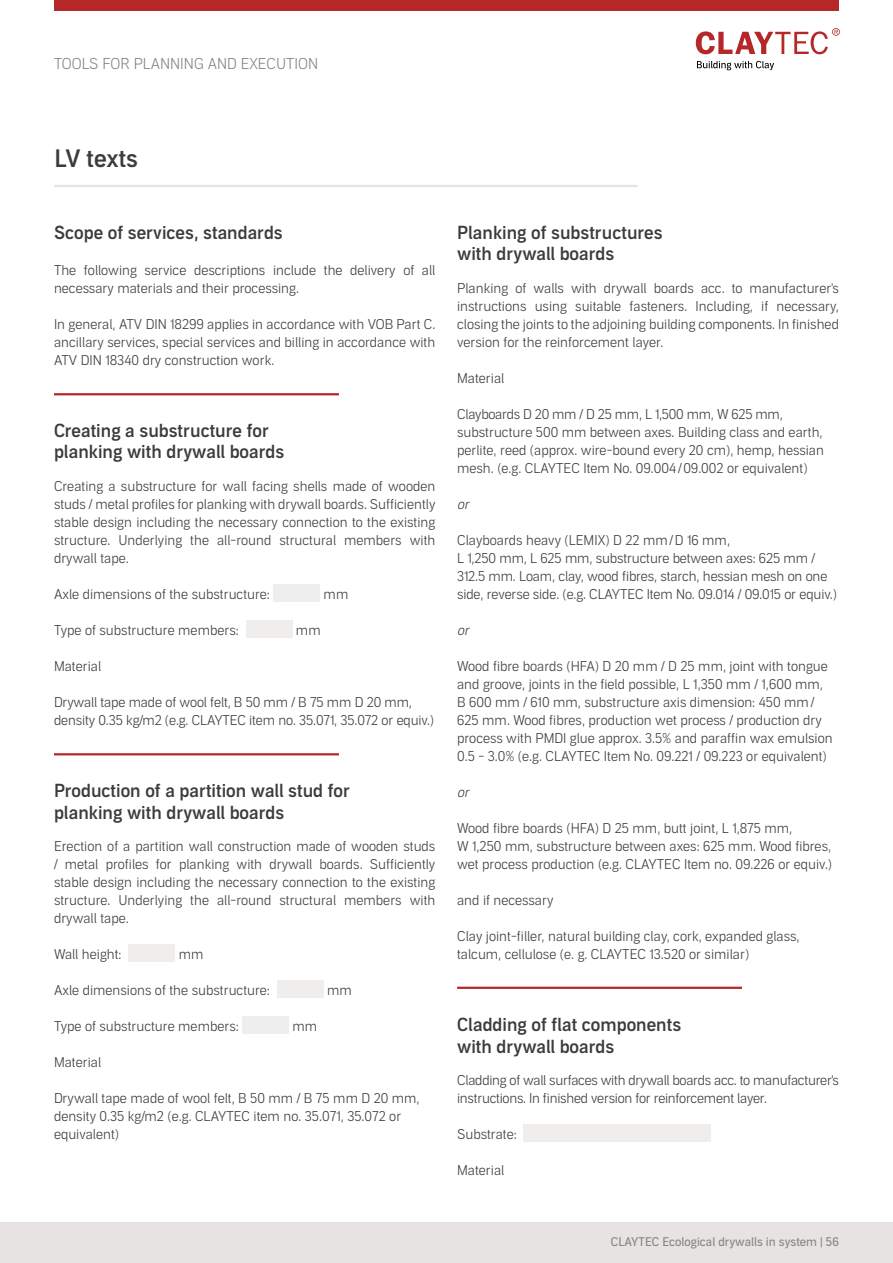
<style>
.page{position:relative;width:893px;height:1263px;background:#fff}
.page>*{position:absolute;margin:0;border:0;box-sizing:border-box;transform-origin:0 0}
.t1{font:500 24px "Aago";color:#3c3c3b}
.t2{font:500 18px/21.6px "Aago";color:#3c3c3b}
.t3{font:300 15px "Aago";color:#878787}
.t4{font:300 13.5px/18px "Aago";color:#3c3c3b}
.t5{font:300 13.5px/18px "Aago";letter-spacing:-.02em;color:#3c3c3b}
.t6{font:italic 300 13.5px "Aago";color:#3c3c3b}
.t7{font:12px "Aago";color:#878787}
</style>
<div class="page">
<div style="left:54px;top:0;width:785px;height:11px;background:#b52729"></div>
<svg style="left:696px;top:28px;width:144px;height:26px"></svg>
<svg style="left:697px;top:61px;width:77px;height:9px"></svg>
<div style="left:273px;top:585px;width:47px;height:17px;background:#f0eded"></div>
<div style="left:246px;top:621px;width:46px;height:17px;background:#f0eded"></div>
<div style="left:129px;top:945px;width:46px;height:17px;background:#f0eded"></div>
<div style="left:277px;top:981px;width:47px;height:17px;background:#f0eded"></div>
<div style="left:242px;top:1017px;width:47px;height:17px;background:#f0eded"></div>
<div style="left:524px;top:1125px;width:187px;height:17px;background:#f0eded"></div>
<hr style="left:54px;top:393px;width:285px;height:2px;background:#b52729">
<hr style="left:457px;top:987px;width:285px;height:2px;background:#b52729">
<hr style="left:54px;top:753px;width:285px;height:2px;background:#b52729">
<hr style="left:54px;top:185px;width:583px;height:2px;background:#e7e3e2">
<div style="left:0;top:1222px;width:893px;height:41px;background:#e7e3e2"></div>
<p class="t3" style="left:54px;top:55px;width:266px">TOOLS FOR PLANNING AND EXECUTION</p>
<h1 class="t1" style="left:54px;top:144px;width:85px">LV texts</h1>
<h2 class="t2" style="left:54px;top:222px;width:230px">Scope of services, standards</h2>
<p class="t4" style="left:54px;top:261px;width:383px">The following service descriptions include the delivery of all necessary materials and their processing.</p>
<p class="t4" style="left:54px;top:315px;width:383px;text-align:justify">In general, ATV DIN 18299 applies in accordance with VOB Part C. ancillary services, special services and billing in accordance with ATV DIN 18340 dry construction work.</p>
<h2 class="t2" style="left:54px;top:420px;width:232px">Creating a substructure for planking with drywall boards</h2>
<p class="t4" style="left:54px;top:477px;width:383px;text-align:justify">Creating a substructure for wall facing shells made of wooden studs / metal profiles for planking with drywall boards. Sufficiently stable design including the necessary connection to the existing structure. Underlying the all-round structural members with drywall tape.</p>
<p class="t4" style="left:54px;top:585px;width:217px">Axle dimensions of the substructure:</p>
<p class="t4" style="left:324px;top:585px;width:26px">mm</p>
<p class="t4" style="left:54px;top:621px;width:186px">Type of substructure members:</p>
<p class="t4" style="left:296px;top:621px;width:26px">mm</p>
<p class="t4" style="left:54px;top:657px;width:49px">Material</p>
<p class="t4" style="left:54px;top:693px;width:382px">Drywall tape made of wool felt, B 50 mm / B 75 mm D 20 mm, density 0.35 kg/m2 (e.g. CLAYTEC item no. 35.071, 35.072 or equiv.)</p>
<h2 class="t2" style="left:54px;top:780px;width:298px">Production of a partition wall stud for planking with drywall boards</h2>
<p class="t4" style="left:54px;top:837px;width:383px;text-align:justify">Erection of a partition wall construction made of wooden studs / metal profiles for planking with drywall boards. Sufficiently stable design including the necessary connection to the existing structure. Underlying the all-round structural members with drywall tape.</p>
<p class="t4" style="left:54px;top:945px;width:69px">Wall height:</p>
<p class="t4" style="left:179px;top:945px;width:26px">mm</p>
<p class="t4" style="left:54px;top:981px;width:217px">Axle dimensions of the substructure:</p>
<p class="t4" style="left:327px;top:981px;width:26px">mm</p>
<p class="t4" style="left:54px;top:1017px;width:186px">Type of substructure members:</p>
<p class="t4" style="left:292px;top:1017px;width:26px">mm</p>
<p class="t4" style="left:54px;top:1053px;width:49px">Material</p>
<p class="t4" style="left:54px;top:1089px;width:367px">Drywall tape made of wool felt, B 50 mm / B 75 mm D 20 mm, density 0.35 kg/m2 (e.g. CLAYTEC item no. 35.071, 35.072 or equivalent)</p>
<h2 class="t2" style="left:457px;top:222px;width:207px">Planking of substructures with drywall boards</h2>
<p class="t4" style="left:457px;top:279px;width:383px;text-align:justify">Planking of walls with drywall boards acc. to manufacturer's instructions using suitable fasteners. Including, if necessary, closing the joints to the adjoining building components. In finished version for the reinforcement layer.</p>
<p class="t4" style="left:457px;top:369px;width:49px">Material</p>
<p class="t4" style="left:457px;top:405px;width:368px">Clayboards D 20 mm / D 25 mm, L 1,500 mm, W 625 mm, substructure 500 mm between axes. Building class and earth, perlite, reed (approx. wire-bound every 20 cm), hemp, hessian mesh. (e.g. CLAYTEC Item No. 09.004/09.002 or equivalent)</p>
<p class="t6" style="left:457px;top:496px;width:13px">or</p>
<p class="t4" style="left:457px;top:531px;width:381px">Clayboards heavy (LEMIX) D 22 mm/D 16 mm,<br>L 1,250 mm, L 625 mm, substructure between axes: 625 mm / 312.5 mm. Loam, clay, wood fibres, starch, hessian mesh on one side, reverse side. (e.g. CLAYTEC Item No. 09.014 / 09.015 or equiv.)</p>
<p class="t6" style="left:457px;top:622px;width:13px">or</p>
<p class="t4" style="left:457px;top:657px;width:377px">Wood fibre boards (HFA) D 20 mm / D 25 mm, joint with tongue and groove, joints in the field possible, L 1,350 mm / 1,600 mm, B 600 mm / 610 mm, substructure axis dimension: 450 mm/ 625 mm. Wood fibres, production wet process / production dry process with PMDI glue approx. 3.5% and paraffin wax emulsion 0.5 - 3.0% (e.g. CLAYTEC Item No. 09.221 / 09.223 or equivalent)</p>
<p class="t6" style="left:457px;top:784px;width:13px">or</p>
<p class="t4" style="left:457px;top:819px;width:377px">Wood fibre boards (HFA) D 25 mm, butt joint, L 1,875 mm,<br>W 1,250 mm, substructure between axes: 625 mm. Wood fibres, wet process production (e.g. CLAYTEC Item no. 09.226 or equiv.)</p>
<p class="t4" style="left:457px;top:891px;width:98px">and if necessary</p>
<p class="t4" style="left:457px;top:927px;width:344px">Clay joint-filler, natural building clay, cork, expanded glass, talcum, cellulose (e. g. CLAYTEC 13.520 or similar)</p>
<h2 class="t2" style="left:457px;top:1014px;width:226px">Cladding of flat components with drywall boards</h2>
<p class="t5" style="left:457px;top:1071px;width:383px">Cladding of wall surfaces with drywall boards acc. to manufacturer's instructions. In finished version for reinforcement layer.</p>
<p class="t4" style="left:457px;top:1125px;width:61px">Substrate:</p>
<p class="t4" style="left:457px;top:1161px;width:49px">Material</p>
<p class="t7" style="left:611px;top:1235px;width:230px">CLAYTEC Ecological drywalls in system | 56</p>
</div>
